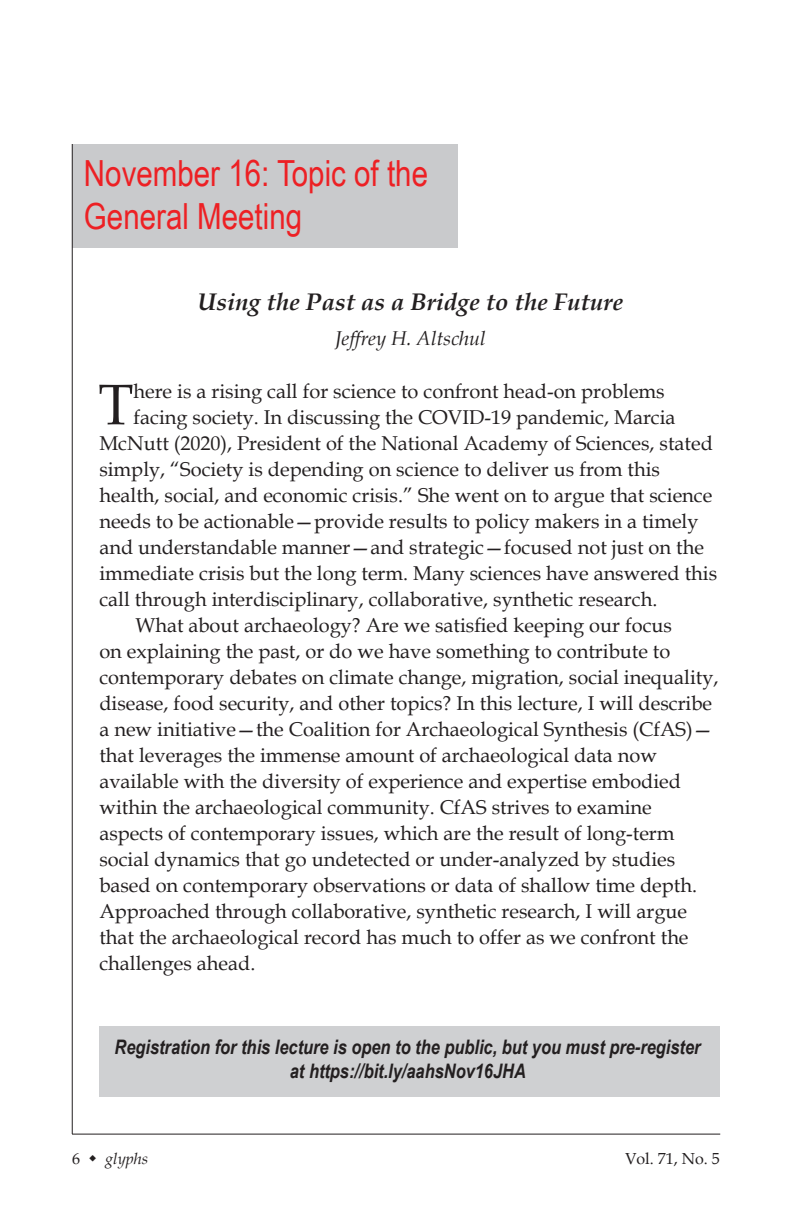
<style>
.page{position:relative;width:792px;height:1224px;background:#fff}
.page>*{position:absolute;margin:0;border:0;box-sizing:border-box;transform-origin:0 0}
.t1{font:57.2px "Book Antiqua";color:#231f20}
.t2{font:36px "Arial Narrow";color:#ed2024}
.t3{font:italic 700 24px "Book Antiqua";color:#231f20}
.t4{font:20px/26px "Book Antiqua";color:#231f20}
.t5{font:italic 700 20px/24px "Arial Narrow";color:#231f20;text-align:center}
.t6{font:italic 20px "Book Antiqua";color:#231f20}
.t7{font:16px "Book Antiqua";color:#231f20}
.t8{font:italic 16px "Book Antiqua";color:#231f20}
</style>
<div class="page">
<hr style="left:72px;top:1134px;width:648px;height:1px;background:#231f20">
<div style="left:72px;top:144px;width:386px;height:104px;background:#c9cacc"></div>
<hr style="left:72px;top:144px;width:1px;height:990px;background:#231f20">
<div style="left:99px;top:1026px;width:621px;height:71px;background:#cfd0d2"></div>
<p class="t2" style="left:84px;top:146px;width:346px">November 16: Topic of the</p>
<p class="t2" style="left:84px;top:190px;width:220px">General Meeting</p>
<p class="t3" style="left:198px;top:285px;width:427px">Using the Past as a Bridge to the Future</p>
<p class="t6" style="left:335px;top:324px;width:152px">Jeffrey H. Altschul</p>
<p class="t1" style="left:98px;top:365px;width:37px">T</p>
<p class="t4" style="left:133px;top:378px;width:533px">here is a rising call for science to confront head-on problems</p>
<p class="t4" style="left:133px;top:404px;width:544px">facing society. In discussing the COVID-19 pandemic, Marcia</p>
<p class="t4" style="left:99px;top:430px;width:615px">McNutt (2020), President of the National Academy of Sciences, stated</p>
<p class="t4" style="left:99px;top:456px;width:562px">simply, “Society is depending on science to deliver us from this</p>
<p class="t4" style="left:99px;top:482px;width:615px">health, social, and economic crisis.” She went on to argue that science</p>
<p class="t4" style="left:99px;top:508px;width:601px">needs to be actionable—provide results to policy makers in a timely</p>
<p class="t4" style="left:99px;top:534px;width:606px">and understandable manner—and strategic—focused not just on the</p>
<p class="t4" style="left:99px;top:560px;width:619px">immediate crisis but the long term. Many sciences have answered this</p>
<p class="t4" style="left:99px;top:586px;width:560px">call through interdisciplinary, collaborative, synthetic research.</p>
<p class="t4" style="left:99px;top:612px;width:621px;text-indent:36px">What about archaeology? Are we satisfied keeping our focus<br>on explaining the past, or do we have something to contribute to contemporary debates on climate change, migration, social inequality, disease, food security, and other topics? In this lecture, I will describe a new initiative—the Coalition for Archaeological Synthesis (CfAS)— that leverages the immense amount of archaeological data now available with the diversity of experience and expertise embodied within the archaeological community. CfAS strives to examine aspects of contemporary issues, which are the result of long-term social dynamics that go undetected or under-analyzed by studies based on contemporary observations or data of shallow time depth.<br>Approached through collaborative, synthetic research, I will argue that the archaeological record has much to offer as we confront the challenges ahead.</p>
<p class="t5" style="left:115px;top:1034px;width:587px">Registration for this lecture is open to the public, but you must pre-register at https://bit.ly/aahsNov16JHA</p>
<p class="t7" style="left:72px;top:1148px;width:9px">6</p>
<p class="t8" style="left:105px;top:1148px;width:44px">glyphs</p>
<p class="t7" style="left:625px;top:1147px;width:96px">Vol. 71, No. 5</p>
</div>
